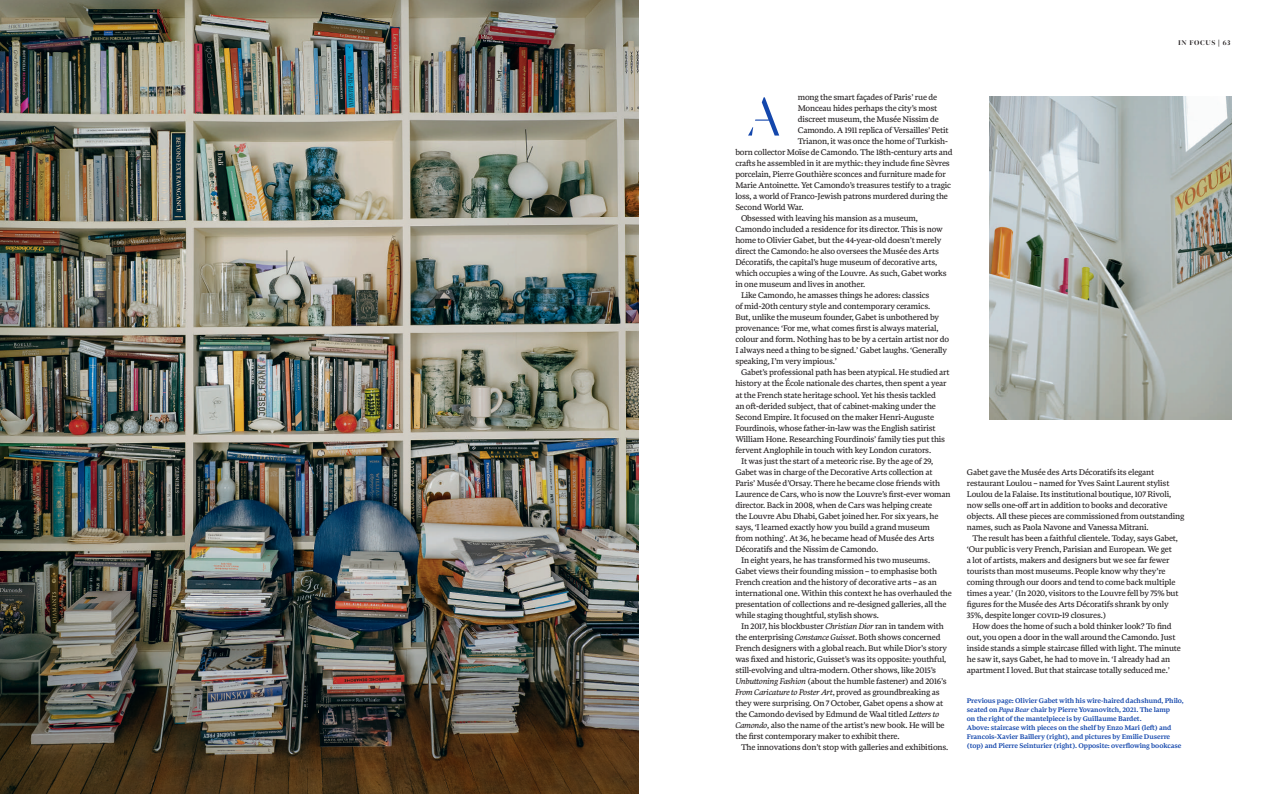
<style>
.page{position:relative;width:1276px;height:794px;background:#fff}
.page>*{position:absolute;margin:0;border:0;box-sizing:border-box;transform-origin:0 0}
.t1{font:300 60px "Dala Moa";color:#1447ac}
.t2{font:8.5px/11px "Bennet Text Three";letter-spacing:-.02em;color:#231f20}
.t3{font:italic 8.5px "Bennet Text Three";letter-spacing:-.02em;color:#231f20}
.t4{font:600 7px/9px "Bennet Text Three";letter-spacing:-.01em;color:#1447ac}
.t5{font:700 7px "Bennet Banner";letter-spacing:.1em;color:#231f20}
.s1{font-style:italic}
.s2{font-style:normal}
</style>
<div class="page">
<img style="left:0;top:0;width:638px;height:794px">
<img style="left:989px;top:96px;width:243px;height:323px">
<p class="t5" style="left:1178px;top:39px;width:54px">IN FOCUS | 63</p>
<p class="t2" style="left:797px;top:92px;width:141px">mong the smart façades of Paris’ rue de</p>
<p class="t2" style="left:797px;top:103px;width:141px">Monceau hides perhaps the city’s most</p>
<p class="t2" style="left:797px;top:114px;width:143px">discreet museum, the Musée Nissim de</p>
<p class="t2" style="left:797px;top:125px;width:152px">Camondo. A 1911 replica of Versailles’ Petit</p>
<p class="t2" style="left:797px;top:136px;width:152px">Trianon, it was once the home of Turkish-</p>
<p class="t2" style="left:735px;top:147px;width:219px">born collector Moïse de Camondo. The 18th-century arts and</p>
<p class="t2" style="left:735px;top:158px;width:216px">crafts he assembled in it are mythic: they include fine Sèvres</p>
<p class="t2" style="left:735px;top:169px;width:212px">porcelain, Pierre Gouthière sconces and furniture made for</p>
<p class="t2" style="left:735px;top:180px;width:217px">Marie Antoinette. Yet Camondo’s treasures testify to a tragic</p>
<p class="t2" style="left:735px;top:191px;width:214px">loss, a world of Franco-Jewish patrons murdered during the</p>
<p class="t2" style="left:735px;top:202px;width:70px">Second World War.</p>
<p class="t2" style="left:741px;top:213px;width:178px">Obsessed with leaving his mansion as a museum,</p>
<p class="t2" style="left:735px;top:224px;width:209px">Camondo included a residence for its director. This is now</p>
<p class="t2" style="left:735px;top:235px;width:207px">home to Olivier Gabet, but the 44-year-old doesn’t merely</p>
<p class="t2" style="left:735px;top:246px;width:205px">direct the Camondo: he also oversees the Musée des Arts</p>
<p class="t2" style="left:735px;top:257px;width:203px">Décoratifs, the capital’s huge museum of decorative arts,</p>
<p class="t2" style="left:735px;top:268px;width:213px">which occupies a wing of the Louvre. As such, Gabet works</p>
<p class="t2" style="left:735px;top:279px;width:131px">in one museum and lives in another.</p>
<p class="t2" style="left:741px;top:290px;width:190px">Like Camondo, he amasses things he adores: classics</p>
<p class="t2" style="left:735px;top:301px;width:196px">of mid-20th century style and contemporary ceramics.</p>
<p class="t2" style="left:735px;top:312px;width:205px">But, unlike the museum founder, Gabet is unbothered by</p>
<p class="t2" style="left:735px;top:323px;width:205px">provenance: ‘For me, what comes first is always material,</p>
<p class="t2" style="left:735px;top:334px;width:215px">colour and form. Nothing has to be by a certain artist nor do</p>
<p class="t2" style="left:735px;top:345px;width:213px">I always need a thing to be signed.’ Gabet laughs. ‘Generally</p>
<p class="t2" style="left:735px;top:356px;width:103px">speaking, I’m very impious.’</p>
<p class="t2" style="left:741px;top:367px;width:210px">Gabet’s professional path has been atypical. He studied art</p>
<p class="t2" style="left:735px;top:378px;width:213px">history at the École nationale des chartes, then spent a year</p>
<p class="t2" style="left:735px;top:389px;width:202px">at the French state heritage school. Yet his thesis tackled</p>
<p class="t2" style="left:735px;top:400px;width:202px">an oft-derided subject, that of cabinet-making under the</p>
<p class="t2" style="left:735px;top:411px;width:200px">Second Empire. It focused on the maker Henri-Auguste</p>
<p class="t2" style="left:735px;top:422px;width:202px">Fourdinois, whose father-in-law was the English satirist</p>
<p class="t2" style="left:735px;top:433px;width:211px">William Hone. Researching Fourdinois’ family ties put this</p>
<p class="t2" style="left:735px;top:444px;width:197px">fervent Anglophile in touch with key London curators.</p>
<p class="t2" style="left:741px;top:455px;width:194px">It was just the start of a meteoric rise. By the age of 29,</p>
<p class="t2" style="left:735px;top:466px;width:199px">Gabet was in charge of the Decorative Arts collection at</p>
<p class="t2" style="left:735px;top:477px;width:206px">Paris’ Musée d’Orsay. There he became close friends with</p>
<p class="t2" style="left:735px;top:488px;width:217px">Laurence de Cars, who is now the Louvre’s first-ever woman</p>
<p class="t2" style="left:735px;top:499px;width:198px">director. Back in 2008, when de Cars was helping create</p>
<p class="t2" style="left:735px;top:510px;width:205px">the Louvre Abu Dhabi, Gabet joined her. For six years, he</p>
<p class="t2" style="left:735px;top:521px;width:196px">says, ‘I learned exactly how you build a grand museum</p>
<p class="t2" style="left:735px;top:532px;width:201px">from nothing’. At 36, he became head of Musée des Arts</p>
<p class="t2" style="left:735px;top:543px;width:144px">Décoratifs and the Nissim de Camondo.</p>
<p class="t2" style="left:741px;top:554px;width:191px">In eight years, he has transformed his two museums.</p>
<p class="t2" style="left:735px;top:565px;width:203px">Gabet views their founding mission – to emphasise both</p>
<p class="t2" style="left:735px;top:576px;width:203px">French creation and the history of decorative arts – as an</p>
<p class="t2" style="left:735px;top:587px;width:218px">international one. Within this context he has overhauled the</p>
<p class="t2" style="left:735px;top:598px;width:213px">presentation of collections and re-designed galleries, all the</p>
<p class="t2" style="left:735px;top:609px;width:145px">while staging thoughtful, stylish shows.</p>
<p class="t2" style="left:741px;top:620px;width:204px">In 2017, his blockbuster <span class="s1">Christian Dior</span> ran in tandem with</p>
<p class="t2" style="left:735px;top:631px;width:207px">the enterprising <span class="s1">Constance Guisset</span>. Both shows concerned</p>
<p class="t2" style="left:735px;top:642px;width:213px">French designers with a global reach. But while Dior’s story</p>
<p class="t2" style="left:735px;top:653px;width:212px">was fixed and historic, Guisset’s was its opposite: youthful,</p>
<p class="t2" style="left:735px;top:664px;width:202px">still-evolving and ultra-modern. Other shows, like 2015’s</p>
<p class="t2" style="left:735px;top:675px;width:213px"><span class="s1">Unbuttoning Fashion</span> (about the humble fastener) and 2016’s</p>
<p class="t3" style="left:735px;top:686px;width:206px">From Caricature to Poster Art<span class="s2">, proved as groundbreaking as</span></p>
<p class="t2" style="left:735px;top:697px;width:209px">they were surprising. On 7 October, Gabet opens a show at</p>
<p class="t2" style="left:735px;top:708px;width:205px">the Camondo devised by Edmund de Waal titled <span class="s1">Letters to</span></p>
<p class="t2" style="left:735px;top:719px;width:211px"><span class="s1">Camondo</span>, also the name of the artist’s new book. He will be</p>
<p class="t2" style="left:735px;top:730px;width:166px">the first contemporary maker to exhibit there.</p>
<p class="t2" style="left:741px;top:741px;width:209px">The innovations don’t stop with galleries and exhibitions.</p>
<h1 class="t1" style="left:747px;top:81px;width:34px">A</h1>
<p class="t2" style="left:967px;top:466px;width:219px">Gabet gave the Musée des Arts Décoratifs its elegant restaurant Loulou – named for Yves Saint Laurent stylist Loulou de la Falaise. Its institutional boutique, 107 Rivoli, now sells one-off art in addition to books and decorative objects. All these pieces are commissioned from outstanding names, such as Paola Navone and Vanessa Mitrani.</p>
<p class="t2" style="left:967px;top:532px;width:213px;text-indent:6px">The result has been a faithful clientele. Today, says Gabet, ‘Our public is very French, Parisian and European. We get<br>a lot of artists, makers and designers but we see far fewer tourists than most museums. People know why they’re coming through our doors and tend to come back multiple times a year.’ (In 2020, visitors to the Louvre fell by 75% but figures for the Musée des Arts Décoratifs shrank by only 35%, despite longer covid-19 closures.)</p>
<p class="t2" style="left:967px;top:620px;width:215px;text-indent:6px">How does the home of such a bold thinker look? To find out, you open a door in the wall around the Camondo. Just inside stands a simple staircase filled with light. The minute he saw it, says Gabet, he had to move in. ‘I already had an apartment I loved. But that staircase totally seduced me.’</p>
<p class="t4" style="left:967px;top:696px;width:218px">Previous page: Olivier Gabet with his wire-haired dachshund, Philo, seated on <span class="s1">Papa Bear</span> chair by Pierre Yovanovitch, 2021. The lamp<br>on the right of the mantelpiece is by Guillaume Bardet.<br>Above: staircase with pieces on the shelf by Enzo Mari (left) and Francois-Xavier Baillery (right), and pictures by Emilie Duserre (top) and Pierre Seinturier (right). Opposite: overflowing bookcase</p>
</div>
